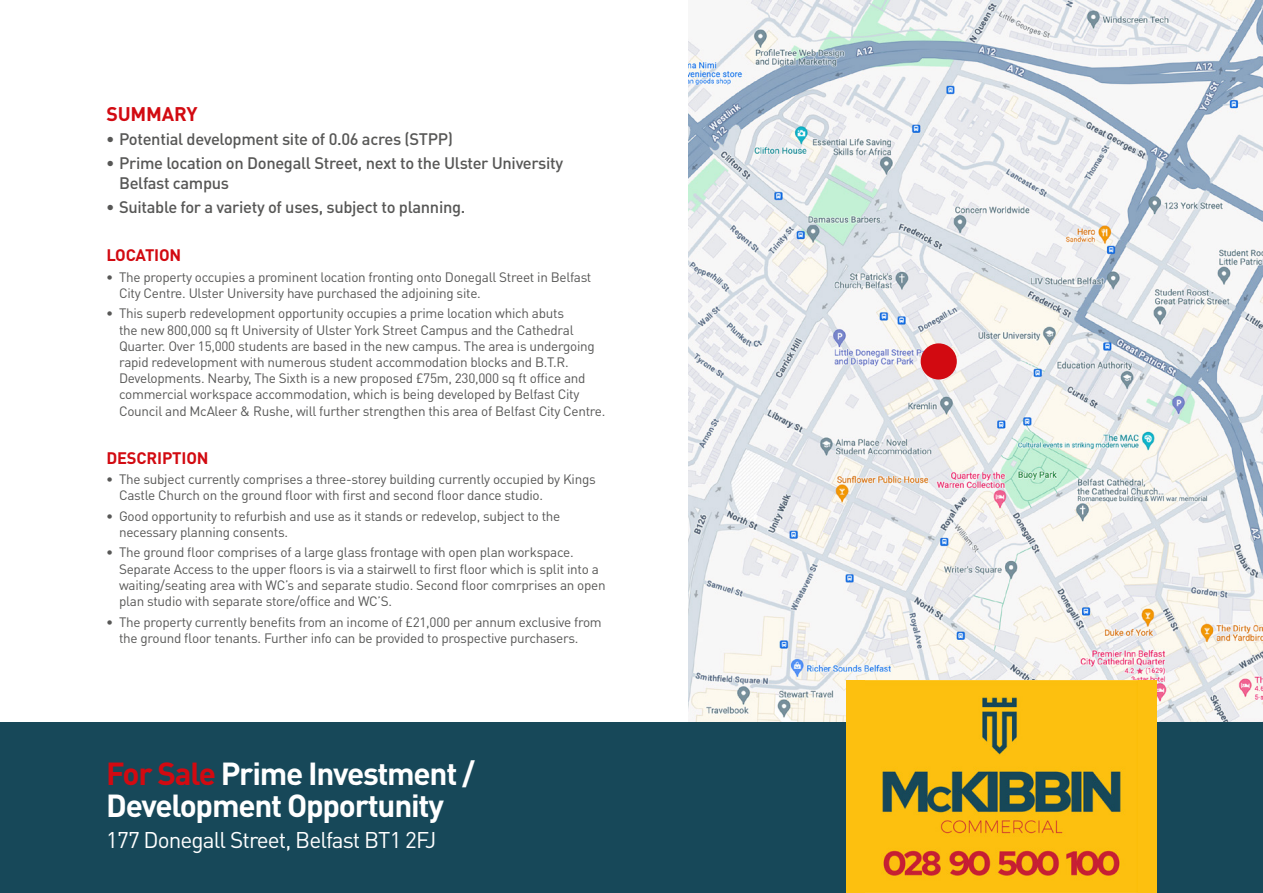
<style>
.page{position:relative;width:1263px;height:893px;background:#fff}
.page>*{position:absolute;margin:0;border:0;box-sizing:border-box;transform-origin:0 0}
.t1{font:700 31.5px/31.5px "DIN Pro";letter-spacing:-.04em;color:#fff}
.t2{font:22.5px "DIN Pro";letter-spacing:-.04em;color:#fff}
.t3{font:700 19.5px "DIN Pro";letter-spacing:-.01em;color:#d20a11}
.t4{font:500 16.5px/19.8px "DIN Pro";letter-spacing:-.02em;color:#575756}
.t5{font:700 16.5px "DIN Pro";letter-spacing:-.01em;color:#d20a11}
.t6{font:13.5px/16.2px "DIN Pro";letter-spacing:-.02em;color:#575756}
.s1{color:#d20a11}
</style>
<div class="page">
<img style="left:689px;top:0;width:574px;height:723px">
<div style="left:0;top:723px;width:1263px;height:170px;background:#174859"></div>
<div style="left:846px;top:680px;width:311px;height:213px;background:#fdc00f"></div>
<img style="left:866px;top:680px;width:271px;height:196px">
<div style="left:921px;top:343px;width:36px;height:36px;background:#d20a11;border-radius:50%"></div>
<h3 class="t3" style="left:106px;top:101px;width:93px">SUMMARY</h3>
<p class="t4" style="left:106px;top:129px;width:348px">• Potential development site of 0.06 acres (STPP)</p>
<p class="t4" style="left:119px;top:153px;width:446px;text-indent:-13px">• Prime location on Donegall Street, next to the Ulster University<br>Belfast campus</p>
<p class="t4" style="left:106px;top:197px;width:361px">• Suitable for a variety of uses, subject to planning.</p>
<p class="t5" style="left:106px;top:244px;width:76px">LOCATION</p>
<p class="t6" style="left:119px;top:268px;width:474px;text-indent:-13px">• The property occupies a prominent location fronting onto Donegall Street in Belfast<br>City Centre. Ulster University have purchased the adjoining site.</p>
<p class="t6" style="left:119px;top:305px;width:488px;text-indent:-13px">• This superb redevelopment opportunity occupies a prime location which abuts<br>the new 800,000 sq ft University of Ulster York Street Campus and the Cathedral Quarter. Over 15,000 students are based in the new campus. The area is undergoing rapid redevelopment with numerous student accommodation blocks and B.T.R.<br>Developments. Nearby, The Sixth is a new proposed £75m, 230,000 sq ft office and commercial workspace accommodation, which is being developed by Belfast City Council and McAleer &amp; Rushe, will further strengthen this area of Belfast City Centre.</p>
<p class="t5" style="left:106px;top:446px;width:104px">DESCRIPTION</p>
<p class="t6" style="left:119px;top:471px;width:478px;text-indent:-13px">• The subject currently comprises a three-storey building currently occupied by Kings<br>Castle Church on the ground floor with first and second floor dance studio.</p>
<p class="t6" style="left:119px;top:507px;width:443px;text-indent:-13px">• Good opportunity to refurbish and use as it stands or redevelop, subject to the necessary planning consents.</p>
<p class="t6" style="left:119px;top:544px;width:488px;text-indent:-13px">• The ground floor comprises of a large glass frontage with open plan workspace.<br>Separate Access to the upper floors is via a stairwell to first floor which is split into a waiting/seating area with WC’s and separate studio. Second floor comrprises an open plan studio with separate store/office and WC’S.</p>
<p class="t6" style="left:119px;top:613px;width:484px;text-indent:-13px">• The property currently benefits from an income of £21,000 per annum exclusive from the ground floor tenants. Further info can be provided to prospective purchasers.</p>
<h1 class="t1" style="left:106px;top:757px;width:370px"><span class="s1">For Sale</span> Prime Investment /<br>Development Opportunity</h1>
<h2 class="t2" style="left:106px;top:825px;width:332px">177 Donegall Street, Belfast BT1 2FJ</h2>
</div>
